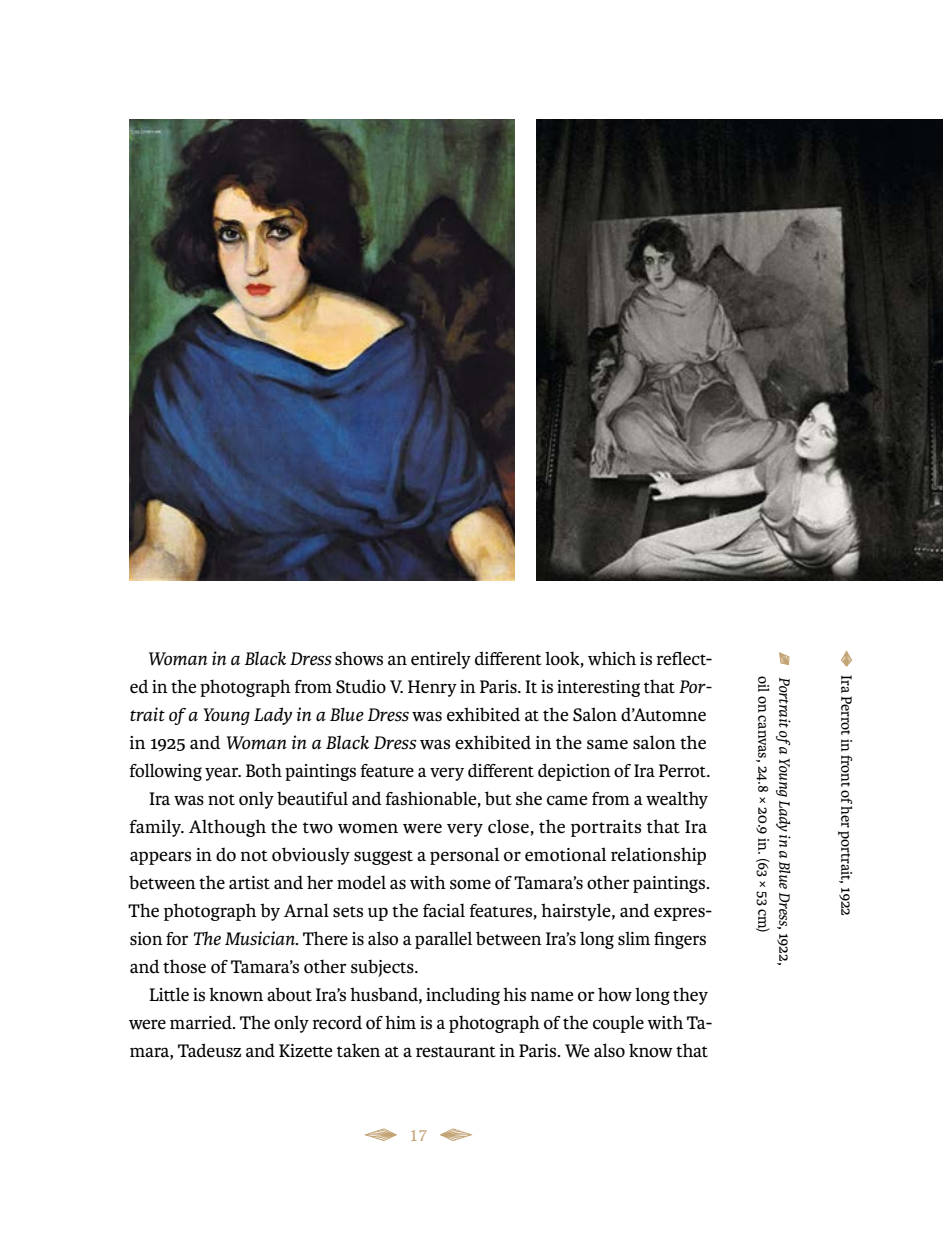
<style>
.page{position:relative;width:943px;height:1241px;background:#fff}
.page>*{position:absolute;margin:0;border:0;box-sizing:border-box;transform-origin:0 0}
.t1{font:19.25px "Karmina";letter-spacing:-.005em;color:#000}
.t2{font:17.5px "Karmina";color:#c3a475}
.t3{font:15.75px/21px "Karmina";color:#000}
.s1{font-style:italic}
</style>
<div class="page">
<svg style="left:365px;top:1128px;width:32px;height:12px"></svg>
<svg style="left:440px;top:1128px;width:31px;height:12px"></svg>
<img style="left:129px;top:119px;width:385px;height:461px">
<img style="left:536px;top:119px;width:407px;height:461px">
<svg style="left:779px;top:652px;width:10px;height:12px"></svg>
<svg style="left:841px;top:651px;width:10px;height:15px"></svg>
<p class="t1" style="left:147px;top:647px;width:566px"><span class="s1">Woman in a Black Dress</span> shows an entirely different look, which is reflect-</p>
<p class="t1" style="left:130px;top:675px;width:583px">ed in the photograph from Studio V. Henry in Paris. It is interesting that <span class="s1">Por-</span></p>
<p class="t1" style="left:129px;top:703px;width:579px"><span class="s1">trait of a Young Lady in a Blue Dress</span> was exhibited at the Salon d’Automne</p>
<p class="t1" style="left:130px;top:731px;width:578px">in 1925 and <span class="s1">Woman in a Black Dress</span> was exhibited in the same salon the</p>
<p class="t1" style="left:129px;top:759px;width:582px">following year. Both paintings feature a very different depiction of Ira Perrot.</p>
<p class="t1" style="left:149px;top:787px;width:560px">Ira was not only beautiful and fashionable, but she came from a wealthy</p>
<p class="t1" style="left:129px;top:815px;width:579px">family. Although the two women were very close, the portraits that Ira</p>
<p class="t1" style="left:130px;top:843px;width:579px">appears in do not obviously suggest a personal or emotional relationship</p>
<p class="t1" style="left:129px;top:871px;width:582px">between the artist and her model as with some of Tamara’s other paintings.</p>
<p class="t1" style="left:128px;top:899px;width:585px">The photograph by Arnal sets up the facial features, hairstyle, and expres-</p>
<p class="t1" style="left:130px;top:927px;width:578px">sion for <span class="s1">The Musician</span>. There is also a parallel between Ira’s long slim fingers</p>
<p class="t1" style="left:130px;top:955px;width:290px">and those of Tamara’s other subjects.</p>
<p class="t1" style="left:149px;top:983px;width:560px">Little is known about Ira’s husband, including his name or how long they</p>
<p class="t1" style="left:129px;top:1011px;width:585px">were married. The only record of him is a photograph of the couple with Ta-</p>
<p class="t1" style="left:130px;top:1039px;width:580px">mara, Tadeusz and Kizette taken at a restaurant in Paris. We also know that</p>
<p class="t2" style="left:409px;top:1125px;width:20px">17</p>
<p class="t3" style="left:795px;top:676px;width:291px;rotate:90deg"><span class="s1">Portrait ofa Young Lady in a Blue Dress</span>, 1922, oil on canvas, 24.8 × 20.9 in. (63 × 53 cm)</p>
<p class="t3" style="left:856px;top:675px;width:242px;rotate:90deg">Ira Perrot in front of her portrait, 1922</p>
</div>
